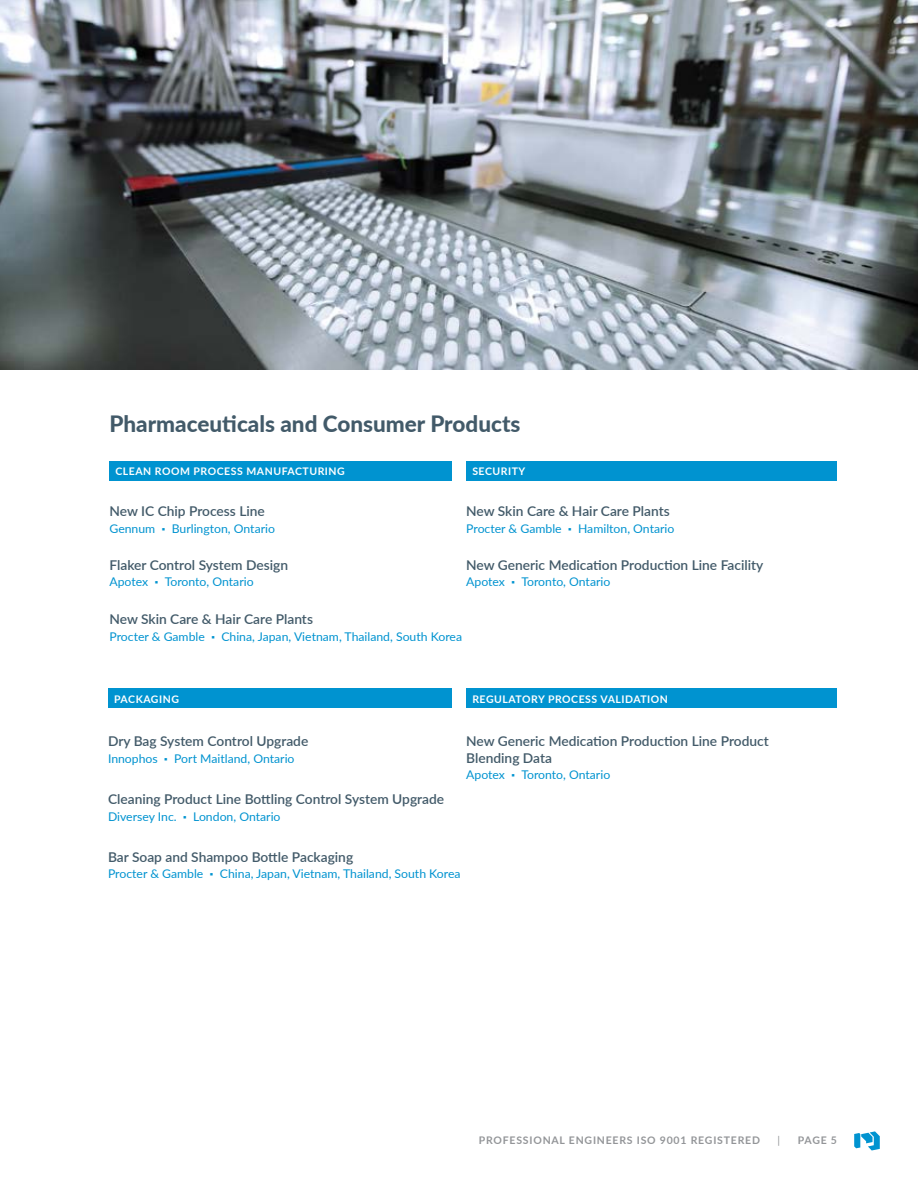
<style>
.page{position:relative;width:918px;height:1188px;background:#fff}
.page>*{position:absolute;margin:0;border:0;box-sizing:border-box;transform-origin:0 0}
.t1{font:800 22.5px "Lato";color:#425a69}
.t2{font:600 13.5px/16.2px "Lato";color:#425a69}
.t3{font:12px "Lato";color:#0093d0}
.t4{font:700 10.5px "Lato";letter-spacing:.05em;color:#fff}
.t5{font:700 10.5px "Lato";letter-spacing:.075em;color:#939598}
.t6{font:10.5px "Lato";color:#939598}
.s1{font-family:"Akzidenz Grotesk BQ";font-size:10.5px}
</style>
<div class="page">
<svg style="left:854px;top:1131px;width:26px;height:19px"></svg>
<img style="left:0;top:0;width:918px;height:370px">
<div style="left:109px;top:461px;width:342px;height:20px;background:#0093d0"></div>
<div style="left:466px;top:461px;width:371px;height:20px;background:#0093d0"></div>
<div style="left:108px;top:689px;width:343px;height:19px;background:#0093d0"></div>
<div style="left:466px;top:689px;width:371px;height:19px;background:#0093d0"></div>
<h1 class="t1" style="left:109px;top:407px;width:412px">Pharmaceuticals and Consumer Products</h1>
<p class="t4" style="left:115px;top:464px;width:231px">CLEAN ROOM PROCESS MANUFACTURING</p>
<p class="t4" style="left:472px;top:464px;width:54px">SECURITY</p>
<p class="t2" style="left:109px;top:502px;width:157px">New IC Chip Process Line</p>
<p class="t3" style="left:109px;top:520px;width:167px">Gennum <span class="s1">•</span> Burlington, Ontario</p>
<p class="t2" style="left:466px;top:502px;width:205px">New Skin Care &amp; Hair Care Plants</p>
<p class="t3" style="left:466px;top:520px;width:210px">Procter &amp; Gamble <span class="s1">•</span> Hamilton, Ontario</p>
<p class="t2" style="left:466px;top:556px;width:299px">New Generic Medication Production Line Facility</p>
<p class="t3" style="left:466px;top:573px;width:146px">Apotex <span class="s1">•</span> Toronto, Ontario</p>
<p class="t2" style="left:109px;top:556px;width:180px">Flaker Control System Design</p>
<p class="t3" style="left:109px;top:573px;width:146px">Apotex <span class="s1">•</span> Toronto, Ontario</p>
<p class="t2" style="left:109px;top:610px;width:205px">New Skin Care &amp; Hair Care Plants</p>
<p class="t3" style="left:109px;top:628px;width:354px">Procter &amp; Gamble <span class="s1">•</span> China, Japan, Vietnam, Thailand, South Korea</p>
<p class="t4" style="left:114px;top:691px;width:66px">PACKAGING</p>
<p class="t4" style="left:472px;top:691px;width:197px">REGULATORY PROCESS VALIDATION</p>
<p class="t2" style="left:108px;top:733px;width:202px">Dry Bag System Control Upgrade</p>
<p class="t3" style="left:108px;top:750px;width:188px">Innophos <span class="s1">•</span> Port Maitland, Ontario</p>
<p class="t2" style="left:108px;top:791px;width:338px">Cleaning Product Line Bottling Control System Upgrade</p>
<p class="t3" style="left:108px;top:808px;width:174px">Diversey Inc. <span class="s1">•</span> London, Ontario</p>
<p class="t2" style="left:466px;top:733px;width:304px">New Generic Medication Production Line Product<br>Blending Data</p>
<p class="t3" style="left:466px;top:766px;width:146px">Apotex <span class="s1">•</span> Toronto, Ontario</p>
<p class="t2" style="left:108px;top:848px;width:247px">Bar Soap and Shampoo Bottle Packaging</p>
<p class="t3" style="left:108px;top:865px;width:354px">Procter &amp; Gamble <span class="s1">•</span> China, Japan, Vietnam, Thailand, South Korea</p>
<p class="t5" style="left:479px;top:1132px;width:283px">PROFESSIONAL ENGINEERS ISO 9001 REGISTERED</p>
<p class="t6" style="left:778px;top:1132px;width:4px">|</p>
<p class="t5" style="left:798px;top:1132px;width:41px">PAGE 5</p>
</div>
